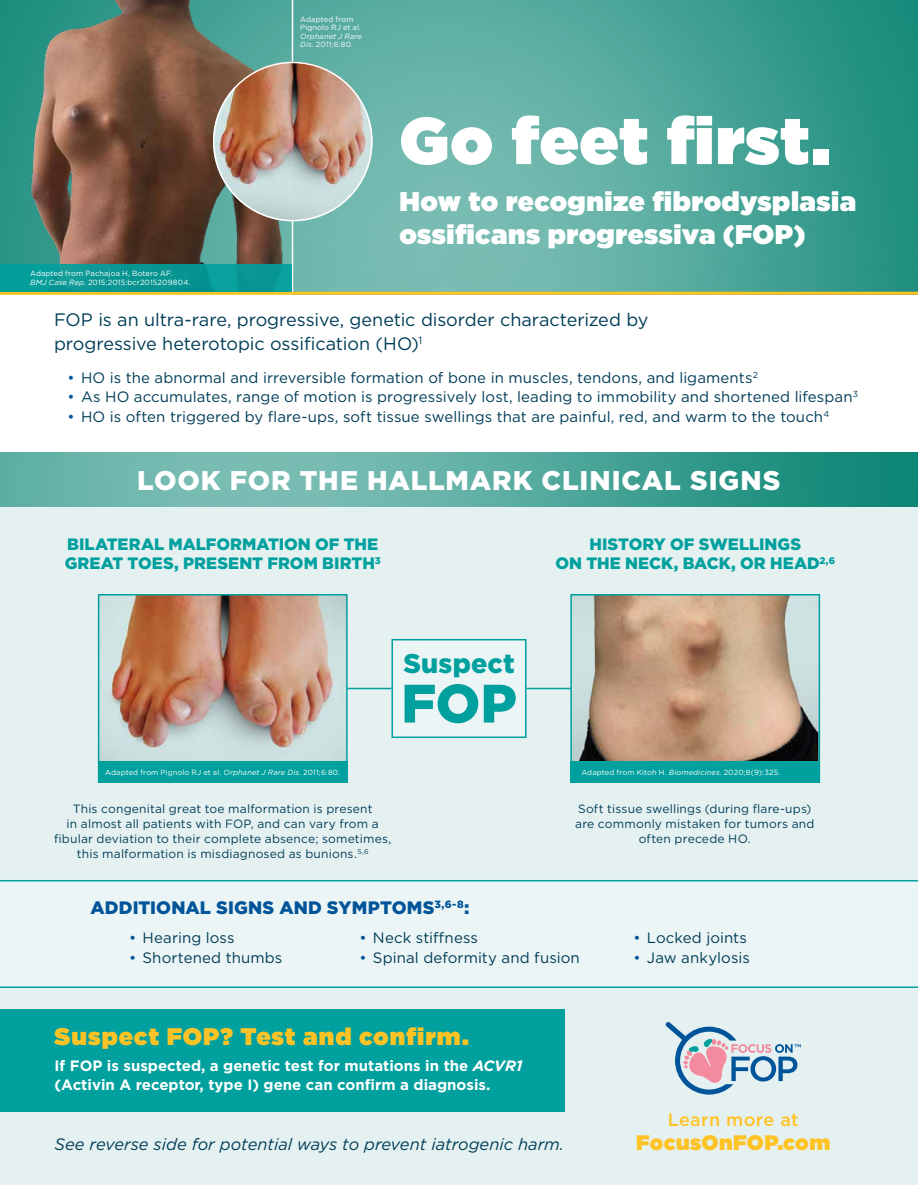
<style>
.page{position:relative;width:918px;height:1188px;background:#fff}
.page>*{position:absolute;margin:0;border:0;box-sizing:border-box;transform-origin:0 0}
.t1{font:900 66px "Gotham";letter-spacing:.005em;color:#fff}
.t2{font:900 54px "Gotham";color:#00a09e}
.t3{font:900 27px/33px "Gotham";letter-spacing:.015em;color:#fff}
.t4{font:900 27px "Gotham";letter-spacing:.035em;color:#fff}
.t5{font:900 27px "Gotham";letter-spacing:.01em;color:#00a09e}
.t6{font:900 24px "Gotham";letter-spacing:.04em;color:#ffc326}
.t7{font:900 21px "Gotham";letter-spacing:.02em;color:#ffc326}
.t8{font:18px/24px "Gotham";letter-spacing:-.005em;color:#003d58}
.t9{font:900 18px "Gotham";letter-spacing:.01em;color:#005499}
.t10{font:500 18px "Gotham";letter-spacing:.02em;color:#ffc326}
.t11{font:900 16.5px/19.5px "Gotham";color:#00a09e}
.t12{font:italic 16.5px "Gotham";color:#003d58}
.t13{font:15px "Gotham";letter-spacing:.005em;color:#003d58}
.t14{font:700 15px/19.5px "Gotham";color:#fff}
.t15{font:12px/15px "Gotham";letter-spacing:.015em;color:#003d58;text-align:center}
.t16{font:7.5px/8.2px "Gotham";letter-spacing:.015em;color:#fff}
.t17{font:italic 7.5px/8.2px "Gotham";letter-spacing:.015em;color:#fff}
.s1{font-style:italic}
.s2{font-style:normal}
.s3{color:#005499}
</style>
<div class="page">
<div style="left:0;top:506px;width:918px;height:679px;background:#e5f1f1"></div>
<svg style="left:0;top:880px;width:918px;height:108px"></svg>
<img style="left:0;top:452px;width:918px;height:54px">
<img style="left:293px;top:0;width:625px;height:292px">
<svg style="left:0;top:0;width:293px;height:292px;background:#646a59"></svg>
<img style="left:213px;top:62px;width:160px;height:159px;border-radius:80px">
<hr style="left:0;top:292px;width:918px;height:3px;background:#ffc326">
<hr style="left:526px;top:688px;width:63px;height:1px;background:#00a09e">
<div style="left:392px;top:640px;width:134px;height:97px;background:#ecf5f5"></div>
<div style="left:392px;top:639px;width:134px;height:99px;border:2px solid #00a09e"></div>
<div style="left:0;top:1010px;width:564px;height:102px;background:#00a09e"></div>
<hr style="left:323px;top:688px;width:69px;height:1px;background:#00a09e">
<img style="left:101px;top:597px;width:244px;height:164px">
<div style="left:98px;top:594px;width:250px;height:189px;border:2px solid #00a09e"></div>
<img style="left:573px;top:597px;width:244px;height:164px">
<div style="left:570px;top:594px;width:250px;height:189px;border:2px solid #00a09e"></div>
<svg style="left:666px;top:1022px;width:135px;height:73px"></svg>
<div style="left:98px;top:761px;width:250px;height:22px;background:#00a09e"></div>
<div style="left:570px;top:761px;width:250px;height:22px;background:#00a09e"></div>
<div style="left:0;top:265px;width:292px;height:27px;background:#089793"></div>
<p class="t16" style="left:30px;top:269px;width:162px">Adapted from Pachajoa H, Botero AF.<br><span class="s1">BMJ Case Rep</span>. 2015;2015:bcr2015209804.</p>
<p class="t16" style="left:300px;top:15px;width:62px">Adapted from<br>Pignolo RJ et al.</p>
<p class="t17" style="left:300px;top:32px;width:63px">Orphanet J Rare<br>Dis<span class="s2">. 2011;6:80.</span></p>
<h1 class="t1" style="left:399px;top:93px;width:432px">Go feet first.</h1>
<h3 class="t3" style="left:399px;top:184px;width:458px">How to recognize fibrodysplasia ossificans progressiva (FOP)</h3>
<p class="t8" style="left:54px;top:307px;width:596px">FOP is an ultra-rare, progressive, genetic disorder characterized by progressive heterotopic ossification (HO)<sup>1</sup></p>
<p class="t13" style="left:68px;top:368px;width:692px"><span class="s3">•</span> HO is the abnormal and irreversible formation of bone in muscles, tendons, and ligaments<sup>2</sup></p>
<p class="t13" style="left:68px;top:388px;width:792px"><span class="s3">•</span> As HO accumulates, range of motion is progressively lost, leading to immobility and shortened lifespan<sup>3</sup></p>
<p class="t13" style="left:68px;top:407px;width:763px"><span class="s3">•</span> HO is often triggered by flare-ups, soft tissue swellings that are painful, red, and warm to the touch<sup>4</sup></p>
<h3 class="t4" style="left:137px;top:462px;width:645px">LOOK FOR THE HALLMARK CLINICAL SIGNS</h3>
<p class="t11" style="left:65px;top:534px;width:318px">BILATERAL MALFORMATION OF THE<br>GREAT TOES, PRESENT FROM BIRTH<sup>3</sup></p>
<p class="t11" style="left:555px;top:534px;width:281px;text-align:center">HISTORY OF SWELLINGS<br>ON THE NECK, BACK, OR HEAD<sup>2,6</sup></p>
<h3 class="t5" style="left:403px;top:645px;width:113px">Suspect</h3>
<h2 class="t2" style="left:401px;top:666px;width:117px">FOP</h2>
<p class="t16" style="left:105px;top:768px;width:237px">Adapted from Pignolo RJ et al. <span class="s1">Orphanet J Rare Dis</span>. 2011;6:80.</p>
<p class="t16" style="left:581px;top:768px;width:201px">Adapted from Kitoh H. <span class="s1">Biomedicines</span>. 2020;8(9):325.</p>
<p class="t15" style="left:54px;top:801px;width:339px">This congenital great toe malformation is present<br>in almost all patients with FOP, and can vary from a fibular deviation to their complete absence; sometimes, this malformation is misdiagnosed as bunions.<sup>5,6</sup></p>
<p class="t15" style="left:575px;top:801px;width:241px">Soft tissue swellings (during flare-ups) are commonly mistaken for tumors and often precede HO.</p>
<p class="t9" style="left:91px;top:896px;width:380px">ADDITIONAL SIGNS AND SYMPTOMS<sup>3,6-8</sup>:</p>
<p class="t13" style="left:129px;top:928px;width:107px"><span class="s3">•</span> Hearing loss</p>
<p class="t13" style="left:129px;top:948px;width:155px"><span class="s3">•</span> Shortened thumbs</p>
<p class="t13" style="left:359px;top:928px;width:120px"><span class="s3">•</span> Neck stiffness</p>
<p class="t13" style="left:359px;top:948px;width:222px"><span class="s3">•</span> Spinal deformity and fusion</p>
<h3 class="t6" style="left:55px;top:1019px;width:416px">Suspect FOP? Test and confirm.</h3>
<p class="t14" style="left:55px;top:1056px;width:469px">If FOP is suspected, a genetic test for mutations in the <span class="s1">ACVR1 </span>(Activin A receptor, type I) gene can confirm a diagnosis.</p>
<p class="t12" style="left:55px;top:1134px;width:511px">See reverse side for potential ways to prevent iatrogenic harm.</p>
<p class="t13" style="left:633px;top:928px;width:115px"><span class="s3">•</span> Locked joints</p>
<p class="t13" style="left:633px;top:948px;width:118px"><span class="s3">•</span> Jaw ankylosis</p>
<p class="t10" style="left:668px;top:1108px;width:132px">Learn more at</p>
<h3 class="t7" style="left:636px;top:1128px;width:195px">FocusOnFOP.com</h3>
</div>
